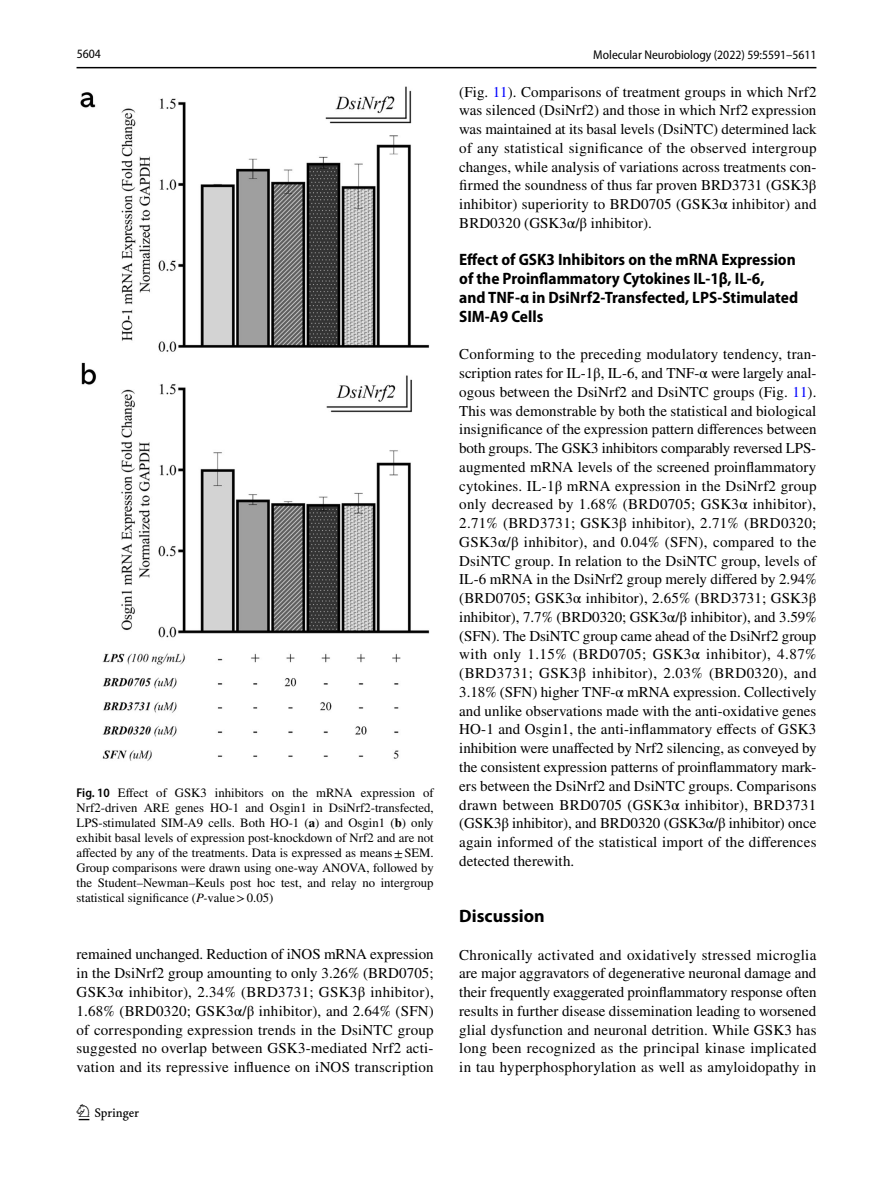
<style>
.page{position:relative;width:893px;height:1187px;background:#fff}
.page>*{position:absolute;margin:0;border:0;box-sizing:border-box;transform-origin:0 0}
.t1{font:22.5px "Springnew Regular 2";color:#000}
.t2{font:700 18px "Myriad Pro";color:#000}
.t3{font:700 semi-condensed 16.5px/18.8px "Myriad Pro";color:#000}
.t4{font:15px/18.8px "STIX";letter-spacing:.015em;color:#000;text-align:justify}
.t5{font:12.75px/15px "STIX";color:#000;text-align:justify}
.t6{font:semi-condensed 12.75px "Myriad Pro";color:#000}
.t7{font:12.75px "Myriad Pro Semi Cn 3";color:#000}
.s1{font-family:"Myriad Pro";font-weight:600;font-stretch:semi-condensed}
.s2{font-weight:700}
.s3{font-style:italic}
.s4{color:#00f}
</style>
<div class="page">
<hr style="left:77px;top:67px;width:739px;height:1px;background:#000">
<img style="left:81px;top:87px;width:348px;height:674px">
<p class="t7" style="left:77px;top:47px;width:26px">5604</p>
<p class="t5" style="left:77px;top:785px;width:359px"><span class="s1">Fig. 10</span> Effect of GSK3 inhibitors on the mRNA expression of Nrf2-driven ARE genes HO-1 and Osgin1 in DsiNrf2-transfected, LPS-stimulated SIM-A9 cells. Both HO-1 (<span class="s2">a</span>) and Osgin1 (<span class="s2">b</span>) only exhibit basal levels of expression post-knockdown of Nrf2 and are not affected by any of the treatments. Data is expressed as means±SEM.<br>Group comparisons were drawn using one-way ANOVA, followed by the Student–Newman–Keuls post hoc test, and relay no intergroup statistical significance (<span class="s3">P-</span>value&gt;0.05)</p>
<p class="t4" style="left:77px;top:946px;width:359px">remained unchanged. Reduction of iNOS mRNA expression in the DsiNrf2 group amounting to only 3.26% (BRD0705; GSK3α inhibitor), 2.34% (BRD3731; GSK3β inhibitor), 1.68% (BRD0320; GSK3α/β inhibitor), and 2.64% (SFN) of corresponding expression trends in the DsiNTC group suggested no overlap between GSK3-mediated Nrf2 acti&shy;vation and its repressive influence on iNOS transcription</p>
<h1 class="t1" style="left:79px;top:1104px;width:62px">1 3</h1>
<p class="t6" style="left:593px;top:48px;width:225px">Molecular Neurobiology (2022) 59:5591–5611</p>
<p class="t4" style="left:459px;top:83px;width:359px">(Fig. <span class="s4">11</span>). Comparisons of treatment groups in which Nrf2 was silenced (DsiNrf2) and those in which Nrf2 expression was maintained at its basal levels (DsiNTC) determined lack of any statistical significance of the observed intergroup changes, while analysis of variations across treatments con&shy;firmed the soundness of thus far proven BRD3731 (GSK3β inhibitor) superiority to BRD0705 (GSK3α inhibitor) and BRD0320 (GSK3α/β inhibitor).</p>
<p class="t3" style="left:459px;top:251px;width:340px">Effect of GSK3 Inhibitors on the mRNA Expression of the Proinflammatory Cytokines IL‑1β, IL‑6,<br>and TNF‑α in DsiNrf2‑Transfected, LPS‑Stimulated SIM‑A9 Cells</p>
<p class="t4" style="left:459px;top:346px;width:359px">Conforming to the preceding modulatory tendency, tran&shy;scription rates for IL-1β, IL-6, and TNF-α were largely anal&shy;ogous between the DsiNrf2 and DsiNTC groups (Fig. <span class="s4">11</span>).<br>This was demonstrable by both the statistical and biological insignificance of the expression pattern differences between both groups. The GSK3 inhibitors comparably reversed LPS&shy;augmented mRNA levels of the screened proinflammatory cytokines. IL-1β mRNA expression in the DsiNrf2 group only decreased by 1.68% (BRD0705; GSK3α inhibitor), 2.71% (BRD3731; GSK3β inhibitor), 2.71% (BRD0320; GSK3α/β inhibitor), and 0.04% (SFN), compared to the DsiNTC group. In relation to the DsiNTC group, levels of IL-6 mRNA in the DsiNrf2 group merely differed by 2.94% (BRD0705; GSK3α inhibitor), 2.65% (BRD3731; GSK3β inhibitor), 7.7% (BRD0320; GSK3α/β inhibitor), and 3.59% (SFN). The DsiNTC group came ahead of the DsiNrf2 group with only 1.15% (BRD0705; GSK3α inhibitor), 4.87% (BRD3731; GSK3β inhibitor), 2.03% (BRD0320), and 3.18% (SFN) higher TNF-α mRNA expression. Collectively and unlike observations made with the anti-oxidative genes HO-1 and Osgin1, the anti-inflammatory effects of GSK3 inhibition were unaffected by Nrf2 silencing, as conveyed by the consistent expression patterns of proinflammatory mark&shy;ers between the DsiNrf2 and DsiNTC groups. Comparisons drawn between BRD0705 (GSK3α inhibitor), BRD3731 (GSK3β inhibitor), and BRD0320 (GSK3α/β inhibitor) once again informed of the statistical import of the differences detected therewith.</p>
<p class="t2" style="left:459px;top:904px;width:87px">Discussion</p>
<p class="t4" style="left:459px;top:946px;width:359px">Chronically activated and oxidatively stressed microglia are major aggravators of degenerative neuronal damage and their frequently exaggerated proinflammatory response often results in further disease dissemination leading to worsened glial dysfunction and neuronal detrition. While GSK3 has long been recognized as the principal kinase implicated in tau hyperphosphorylation as well as amyloidopathy in</p>
</div>
